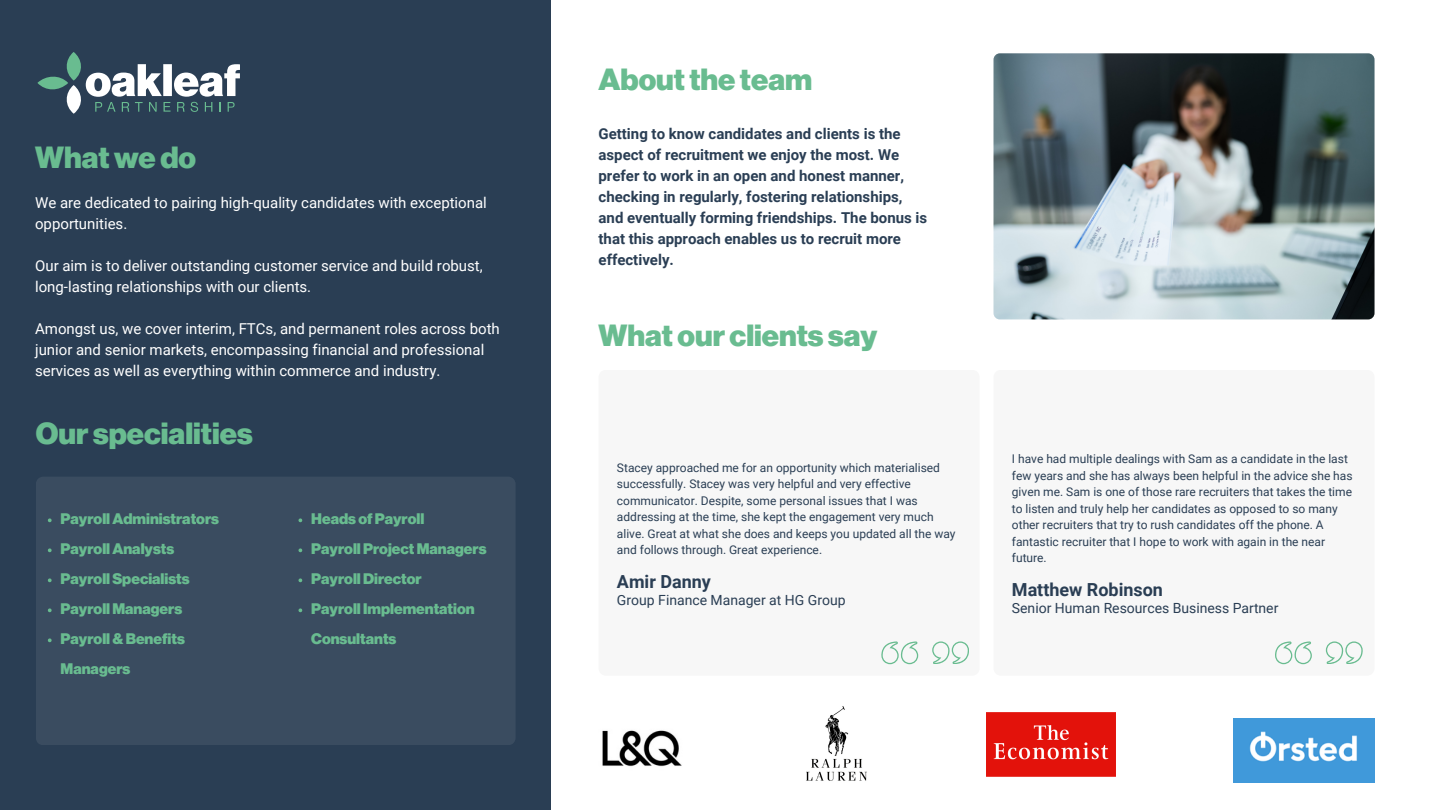
<style>
.page{position:relative;width:1440px;height:810px;background:#fff}
.page>*{position:absolute;margin:0;border:0;box-sizing:border-box;transform-origin:0 0}
.t1{font:900 30px "Neue Haas Display";color:#69bc90}
.t2{font:700 18px "Roboto";color:#2a3e54}
.t3{font:15px/21px "Roboto";color:#fff}
.t4{font:700 15px/21px "Roboto";color:#2a3e54}
.t5{font:900 15px/30px "Neue Haas Display";color:#69bc90}
.t6{font:14px "Roboto";color:#2a3e54}
.t7{font:12px/16.5px "Roboto";color:#2a3e54}
</style>
<div class="page">
<div style="left:0;top:0;width:551px;height:810px;background:#2a3e54"></div>
<div style="left:36px;top:477px;width:479px;height:268px;background:#3a4c60"></div>
<svg style="left:37px;top:52px;width:203px;height:62px"></svg>
<img style="left:602px;top:730px;width:80px;height:37px">
<img style="left:994px;top:53px;width:381px;height:266px;border-radius:6px">
<svg style="left:882px;top:642px;width:36px;height:22px"></svg>
<svg style="left:932px;top:641px;width:37px;height:23px"></svg>
<svg style="left:1275px;top:642px;width:37px;height:22px"></svg>
<svg style="left:1326px;top:641px;width:37px;height:23px"></svg>
<img style="left:806px;top:706px;width:61px;height:75px">
<img style="left:987px;top:712px;width:128px;height:65px">
<img style="left:1234px;top:718px;width:141px;height:65px">
<svg style="left:48px;top:518px;width:4px;height:4px"></svg>
<svg style="left:48px;top:548px;width:4px;height:4px"></svg>
<svg style="left:48px;top:578px;width:4px;height:4px"></svg>
<svg style="left:48px;top:608px;width:4px;height:4px"></svg>
<svg style="left:48px;top:638px;width:4px;height:4px"></svg>
<svg style="left:299px;top:518px;width:3px;height:4px"></svg>
<svg style="left:299px;top:548px;width:3px;height:4px"></svg>
<svg style="left:299px;top:578px;width:3px;height:4px"></svg>
<svg style="left:299px;top:608px;width:3px;height:4px"></svg>
<p class="t1" style="left:35px;top:144px;width:163px">What wedo</p>
<p class="t3" style="left:35px;top:192px;width:453px">We are dedicated to pairing high-quality candidates with exceptional opportunities.</p>
<p class="t3" style="left:35px;top:255px;width:449px">Our aim is to deliver outstanding customer service and build robust, long-lasting relationships with our clients.</p>
<p class="t3" style="left:35px;top:318px;width:466px">Amongst us, we cover interim, FTCs, and permanent roles across both junior and senior markets, encompassing financial and professional services as well as everything within commerce and industry.</p>
<p class="t1" style="left:36px;top:419px;width:218px">Our specialities</p>
<p class="t5" style="left:61px;top:504px;width:160px">Payroll Administrators</p>
<p class="t5" style="left:61px;top:534px;width:115px">Payroll Analysts</p>
<p class="t5" style="left:61px;top:564px;width:131px">PayrollSpecialists</p>
<p class="t5" style="left:61px;top:594px;width:123px">Payroll Managers</p>
<p class="t5" style="left:61px;top:624px;width:126px">Payroll &amp; Benefits<br>Managers</p>
<p class="t5" style="left:311px;top:504px;width:115px">Heads ofPayroll</p>
<p class="t5" style="left:311px;top:534px;width:177px">PayrollProject Managers</p>
<p class="t5" style="left:311px;top:564px;width:112px">Payroll Director</p>
<p class="t5" style="left:311px;top:594px;width:165px">Payroll Implementation<br>Consultants</p>
<p class="t1" style="left:599px;top:65px;width:215px">Aboutthe team</p>
<p class="t4" style="left:599px;top:124px;width:330px">Getting to know candidates and clients is the aspect of recruitment we enjoy the most. We prefer to work in an open and honest manner, checking in regularly, fostering relationships, and eventually forming friendships. The bonus is that this approach enables us to recruit more effectively.</p>
<p class="t1" style="left:599px;top:322px;width:280px">What our clients say</p>
<p class="t7" style="left:617px;top:459px;width:340px">Stacey approached me for an opportunity which materialised successfully. Stacey was very helpful and very effective communicator. Despite, some personal issues that I was addressing at the time, she kept the engagement very much alive. Great at what she does and keeps you updated all the way and follows through. Great experience.</p>
<p class="t2" style="left:617px;top:572px;width:95px">Amir Danny</p>
<p class="t6" style="left:617px;top:592px;width:230px">Group Finance Manager at HG Group</p>
<p class="t7" style="left:1012px;top:451px;width:342px">I have had multiple dealings with Sam as a candidate in the last few years and she has always been helpful in the advice she has given me. Sam is one of those rare recruiters that takes the time to listen and truly help her candidates as opposed to so many other recruiters that try to rush candidates off the phone. A fantastic recruiter that I hope to work with again in the near future.</p>
<p class="t2" style="left:1012px;top:579px;width:153px">Matthew Robinson</p>
<p class="t6" style="left:1012px;top:600px;width:268px">Senior Human Resources Business Partner</p>
</div>
